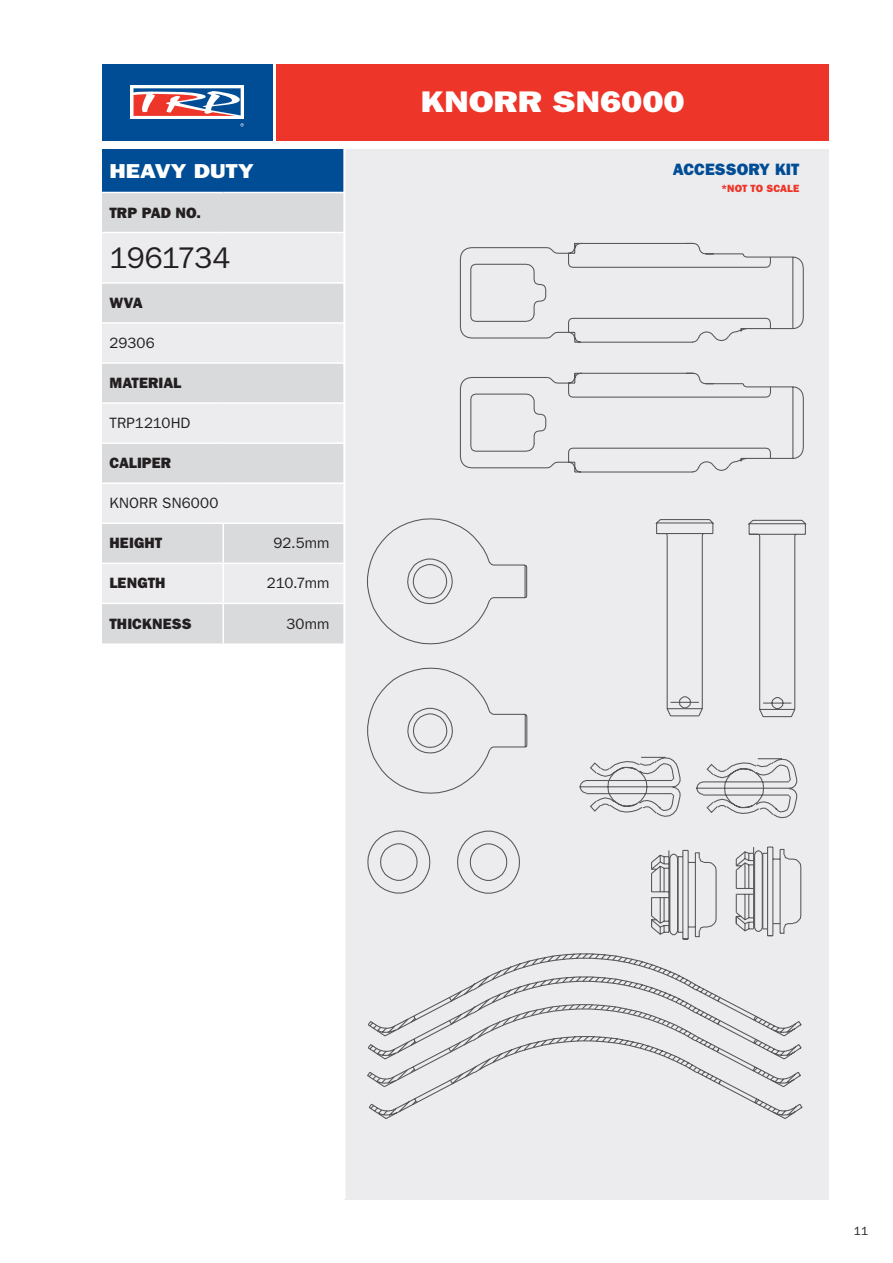
<style>
.page{position:relative;width:893px;height:1263px;background:#fff}
.page>*{position:absolute;margin:0;border:0;box-sizing:border-box;transform-origin:0 0}
.t1{font:30px "ITC Franklin Gothic Std Hvy";color:#fff;scale:1.18 1}
.t2{font:30px "ITC Franklin Gothic Std";letter-spacing:-.025em;color:#231f20}
.t3{font:20.25px "ITC Franklin Gothic Std Hvy";letter-spacing:.005em;color:#fff;scale:1.18 1}
.t4{font:16.5px "ITC Franklin Gothic Std Hvy";letter-spacing:-.005em;color:#014d95}
.t5{font:15px "ITC Franklin Gothic Std Hvy";letter-spacing:.005em;color:#231f20}
.t6{font:15px "ITC Franklin Gothic Std";letter-spacing:.005em;color:#231f20}
.t7{font:12px "ITC Franklin Gothic Std";color:#231f20}
.t8{font:10.5px "ITC Franklin Gothic Std Hvy";letter-spacing:.01em;color:#ee3529}
</style>
<div class="page">
<div style="left:344px;top:149px;width:485px;height:1050px;background:#ececee"></div>
<div style="left:102px;top:149px;width:242px;height:43px;background:#014d95"></div>
<div style="left:102px;top:193px;width:241px;height:450px;background:#d9dadc"></div>
<svg style="left:102px;top:233px;width:241px;height:370px;background:#e3e4e6"></svg>
<hr style="left:102px;top:232px;width:121px;height:1px;background:#fff">
<hr style="left:223px;top:232px;width:121px;height:1px;background:#fff">
<hr style="left:102px;top:282px;width:121px;height:2px;background:#fff">
<hr style="left:223px;top:282px;width:121px;height:2px;background:#fff">
<hr style="left:102px;top:322px;width:121px;height:2px;background:#fff">
<hr style="left:223px;top:322px;width:121px;height:2px;background:#fff">
<hr style="left:102px;top:362px;width:121px;height:2px;background:#fff">
<hr style="left:223px;top:362px;width:121px;height:2px;background:#fff">
<hr style="left:102px;top:402px;width:121px;height:2px;background:#fff">
<hr style="left:223px;top:402px;width:121px;height:2px;background:#fff">
<hr style="left:102px;top:442px;width:121px;height:2px;background:#fff">
<hr style="left:223px;top:442px;width:121px;height:2px;background:#fff">
<hr style="left:102px;top:482px;width:121px;height:2px;background:#fff">
<hr style="left:223px;top:482px;width:121px;height:2px;background:#fff">
<hr style="left:102px;top:522px;width:121px;height:2px;background:#fff">
<hr style="left:223px;top:522px;width:121px;height:2px;background:#fff">
<hr style="left:222px;top:524px;width:2px;height:38px;background:#fff">
<hr style="left:102px;top:562px;width:121px;height:2px;background:#fff">
<hr style="left:223px;top:562px;width:121px;height:2px;background:#fff">
<hr style="left:222px;top:564px;width:2px;height:39px;background:#fff">
<hr style="left:102px;top:603px;width:121px;height:1px;background:#fff">
<hr style="left:223px;top:603px;width:121px;height:1px;background:#fff">
<hr style="left:222px;top:604px;width:2px;height:39px;background:#fff">
<svg style="left:367px;top:953px;width:436px;height:166px"></svg>
<svg style="left:367px;top:518px;width:440px;height:422px"></svg>
<svg style="left:459px;top:242px;width:345px;height:690px"></svg>
<hr style="left:343px;top:149px;width:2px;height:1050px;background:#fff">
<div style="left:102px;top:64px;width:170px;height:76px;background:#014d95"></div>
<div style="left:130px;top:85px;width:114px;height:34px;background:#fff"></div>
<svg style="left:134px;top:88px;width:107px;height:28px"></svg>
<svg style="left:240px;top:123px;width:4px;height:4px"></svg>
<div style="left:276px;top:64px;width:553px;height:76px;background:#ee3529"></div>
<h2 class="t3" style="left:109px;top:159px;width:124px">HEAVY DUTY</h2>
<p class="t5" style="left:109px;top:204px;width:93px">TRP PAD NO.</p>
<h1 class="t2" style="left:109px;top:241px;width:122px">1961734</h1>
<p class="t5" style="left:109px;top:294px;width:35px">WVA</p>
<p class="t6" style="left:109px;top:334px;width:47px">29306</p>
<p class="t5" style="left:109px;top:374px;width:73px">MATERIAL</p>
<p class="t6" style="left:109px;top:414px;width:83px">TRP1210HD</p>
<p class="t5" style="left:109px;top:454px;width:63px">CALIPER</p>
<p class="t6" style="left:109px;top:495px;width:111px">KNORR SN6000</p>
<p class="t5" style="left:109px;top:534px;width:54px">HEIGHT</p>
<p class="t6" style="left:273px;top:535px;width:58px">92.5mm</p>
<p class="t5" style="left:109px;top:574px;width:57px">LENGTH</p>
<p class="t6" style="left:267px;top:575px;width:64px">210.7mm</p>
<p class="t5" style="left:109px;top:614px;width:84px">THICKNESS</p>
<p class="t6" style="left:286px;top:615px;width:45px">30mm</p>
<h1 class="t1" style="left:398px;top:84px;width:263px">BRAKE PAD GUIDE</h1>
<h1 class="t1" style="left:416px;top:84px;width:234px">MERITOR DX195</h1>
<h1 class="t1" style="left:421px;top:84px;width:225px">KNORR SN6000</h1>
<p class="t4" style="left:673px;top:160px;width:128px">ACCESSORY KIT</p>
<p class="t8" style="left:721px;top:182px;width:80px">*NOT TO SCALE</p>
<p class="t7" style="left:854px;top:1224px;width:16px">11</p>
</div>
